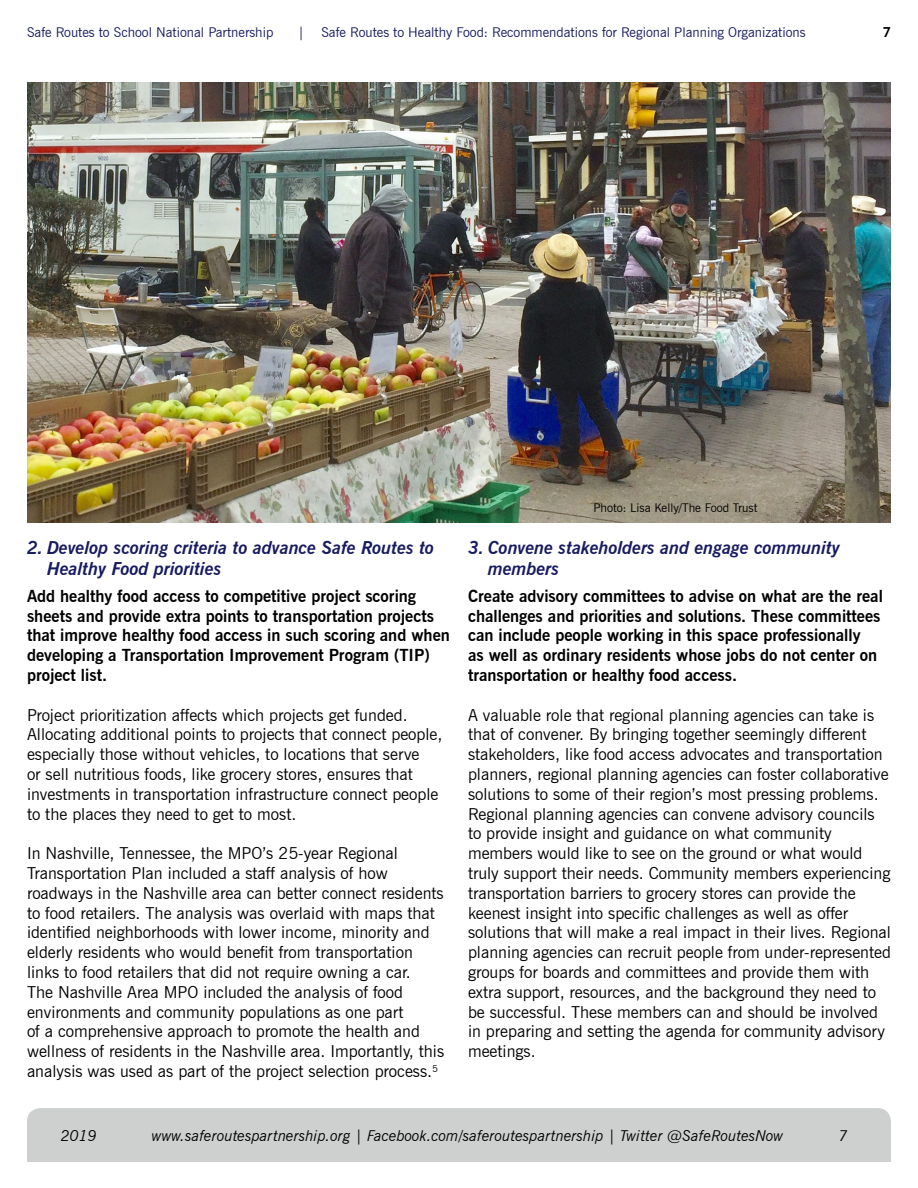
<style>
.page{position:relative;width:918px;height:1188px;background:#fff}
.page>*{position:absolute;margin:0;border:0;box-sizing:border-box;transform-origin:0 0}
.t1{font:italic 700 18px/21.6px "News Gothic BT";color:#171b60}
.t2{font:16.5px/19.8px "News Gothic BT";color:#000}
.t3{font:700 16.5px/19.8px "News Gothic BT";color:#000}
.t4{font:italic 15px "News Gothic BT";color:#000}
.t5{font:13.5px "News Gothic BT";color:#171b60}
.t6{font:700 13.5px "News Gothic BT";color:#000}
.t7{font:12px "News Gothic BT";color:#000}
</style>
<div class="page">
<div style="left:27px;top:1108px;width:864px;height:54px;background:#ced0d0"></div>
<img style="left:27px;top:82px;width:864px;height:441px">
<p class="t5" style="left:27px;top:24px;width:248px">Safe Routes to School National Partnership</p>
<p class="t5" style="left:298px;top:24px;width:8px">|</p>
<p class="t5" style="left:321px;top:24px;width:486px">Safe Routes to Healthy Food: Recommendations for Regional Planning Organizations</p>
<p class="t6" style="left:883px;top:24px;width:10px">7</p>
<p class="t1" style="left:47px;top:536px;width:389px;text-indent:-20px">2. Develop scoring criteria to advance Safe Routes to<br>Healthy Food priorities</p>
<p class="t3" style="left:27px;top:586px;width:425px">Add healthy food access to competitive project scoring sheets and provide extra points to transportation projects that improve healthy food access in such scoring and when developing a Transportation Improvement Program (TIP) project list.</p>
<p class="t2" style="left:27px;top:705px;width:417px">Project prioritization affects which projects get funded.<br>Allocating additional points to projects that connect people, especially those without vehicles, to locations that serve<br>or sell nutritious foods, like grocery stores, ensures that investments in transportation infrastructure connect people to the places they need to get to most.</p>
<p class="t2" style="left:27px;top:843px;width:419px">In Nashville, Tennessee, the MPO’s 25-year Regional Transportation Plan included a staff analysis of how roadways in the Nashville area can better connect residents to food retailers. The analysis was overlaid with maps that identified neighborhoods with lower income, minority and elderly residents who would benefit from transportation links to food retailers that did not require owning a car.<br>The Nashville Area MPO included the analysis of food environments and community populations as one part<br>of a comprehensive approach to promote the health and wellness of residents in the Nashville area. Importantly, this analysis was used as part of the project selection process.<sup>5</sup></p>
<p class="t7" style="left:593px;top:501px;width:166px">Photo: Lisa Kelly/The Food Trust</p>
<p class="t1" style="left:488px;top:536px;width:353px;text-indent:-20px">3. Convene stakeholders and engage community members</p>
<p class="t3" style="left:468px;top:586px;width:416px">Create advisory committees to advise on what are the real challenges and priorities and solutions. These committees can include people working in this space professionally<br>as well as ordinary residents whose jobs do not center on transportation or healthy food access.</p>
<p class="t2" style="left:468px;top:705px;width:425px">A valuable role that regional planning agencies can take is that of convener. By bringing together seemingly different stakeholders, like food access advocates and transportation planners, regional planning agencies can foster collaborative solutions to some of their region’s most pressing problems.<br>Regional planning agencies can convene advisory councils to provide insight and guidance on what community members would like to see on the ground or what would truly support their needs. Community members experiencing transportation barriers to grocery stores can provide the keenest insight into specific challenges as well as offer solutions that will make a real impact in their lives. Regional planning agencies can recruit people from under-represented groups for boards and committees and provide them with extra support, resources, and the background they need to be successful. These members can and should be involved in preparing and setting the agenda for community advisory meetings.</p>
<p class="t4" style="left:61px;top:1127px;width:38px">2019</p>
<p class="t4" style="left:152px;top:1126px;width:633px">www.saferoutespartnership.org | Facebook.com/saferoutespartnership | Twitter @SafeRoutesNow</p>
<p class="t4" style="left:839px;top:1126px;width:11px">7</p>
</div>
